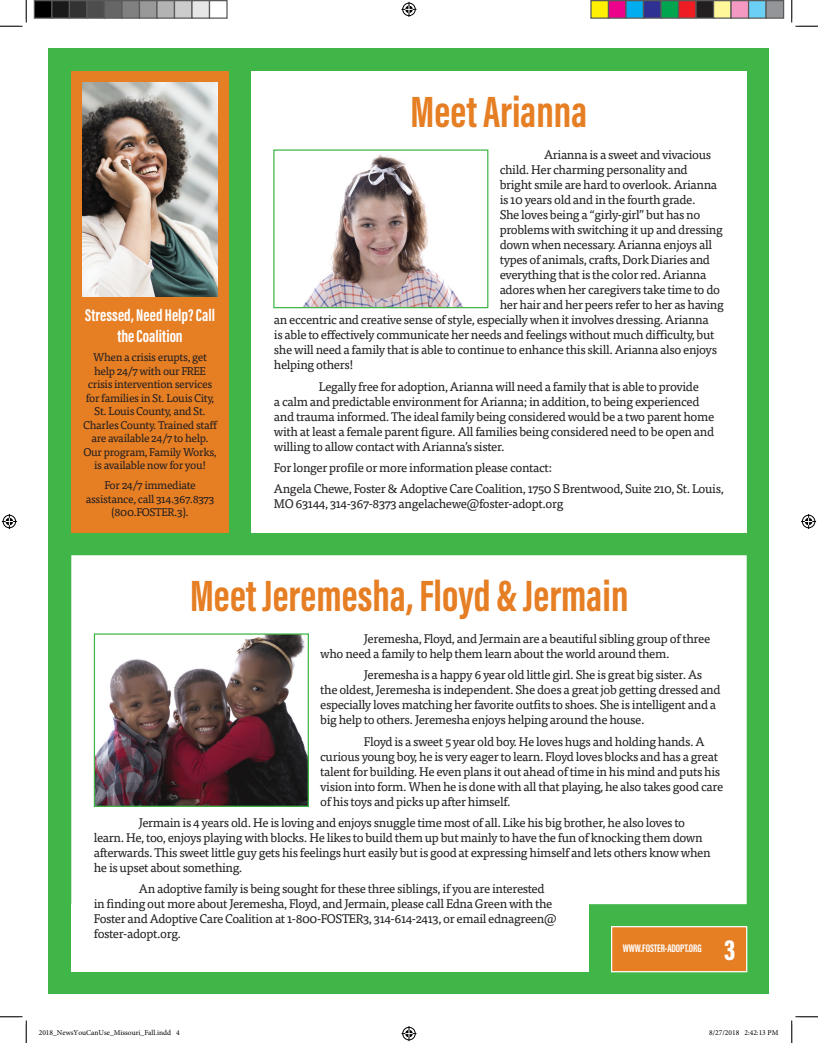
<style>
.page{position:relative;width:818px;height:1043px;background:#fff}
.page>*{position:absolute;margin:0;border:0;box-sizing:border-box;transform-origin:0 0}
.t1{font:700 45px "Acumin Pro Extra Cond";color:#e67e24}
.t2{font:900 30px "Acumin Pro Extra Cond";color:#fff}
.t3{font:700 17.5px/21px "Acumin Pro Extra Cond";color:#fff;text-align:center}
.t4{font:12.5px/15px "Tisa Pro";letter-spacing:-.03em;color:#231f20}
.t5{font:11.25px/13.5px "Tisa Pro";letter-spacing:-.03em;color:#231f20;text-align:center}
.t6{font:700 11.25px "Acumin Pro Extra Cond";letter-spacing:-.01em;color:#fff}
.t7{font:7.5px "Minion Pro";color:#000}
</style>
<div class="page">
<div style="left:49px;top:49px;width:720px;height:945px;background:#40b649"></div>
<div style="left:611px;top:926px;width:136px;height:46px;background:#e67e24;border:1px solid #fff"></div>
<div style="left:71px;top:555px;width:675px;height:349px;background:#fff"></div>
<div style="left:251px;top:71px;width:495px;height:461px;background:#fff"></div>
<div style="left:71px;top:71px;width:158px;height:461px;background:#e67e24"></div>
<div style="left:71px;top:904px;width:518px;height:67px;background:#fff"></div>
<img style="left:82px;top:82px;width:136px;height:214px">
<img style="left:303px;top:155px;width:160px;height:151px">
<div style="left:273px;top:149px;width:215px;height:159px;border:1px solid #40b649"></div>
<img style="left:96px;top:635px;width:211px;height:170px">
<div style="left:94px;top:633px;width:215px;height:174px;border:1px solid #40b649"></div>
<svg style="left:0;top:0;width:27px;height:27px"></svg>
<svg style="left:0;top:1016px;width:27px;height:26px"></svg>
<svg style="left:791px;top:0;width:27px;height:27px"></svg>
<svg style="left:791px;top:1016px;width:27px;height:26px"></svg>
<svg style="left:401px;top:2px;width:15px;height:15px"></svg>
<svg style="left:401px;top:1026px;width:15px;height:15px"></svg>
<svg style="left:2px;top:514px;width:15px;height:15px"></svg>
<svg style="left:801px;top:514px;width:15px;height:15px"></svg>
<div style="left:34px;top:1px;width:18px;height:17px;background:#000"></div>
<div style="left:34px;top:0;width:18px;height:19px;border:1px solid #595959"></div>
<div style="left:52px;top:1px;width:17px;height:17px;background:#1a1a1a"></div>
<div style="left:51px;top:0;width:19px;height:19px;border:1px solid #595959"></div>
<div style="left:69px;top:1px;width:18px;height:17px;background:#333"></div>
<div style="left:69px;top:0;width:19px;height:19px;border:1px solid #595959"></div>
<div style="left:87px;top:1px;width:17px;height:17px;background:#4d4d4d"></div>
<div style="left:86px;top:0;width:19px;height:19px;border:1px solid #595959"></div>
<div style="left:104px;top:1px;width:18px;height:17px;background:#666"></div>
<div style="left:104px;top:0;width:18px;height:19px;border:1px solid #595959"></div>
<div style="left:122px;top:1px;width:17px;height:17px;background:#808080"></div>
<div style="left:121px;top:0;width:19px;height:19px;border:1px solid #595959"></div>
<div style="left:139px;top:1px;width:18px;height:17px;background:#999"></div>
<div style="left:139px;top:0;width:19px;height:19px;border:1px solid #595959"></div>
<div style="left:157px;top:1px;width:17px;height:17px;background:#b3b3b3"></div>
<div style="left:156px;top:0;width:19px;height:19px;border:1px solid #595959"></div>
<div style="left:174px;top:1px;width:18px;height:17px;background:#ccc"></div>
<div style="left:174px;top:0;width:18px;height:19px;border:1px solid #595959"></div>
<div style="left:192px;top:1px;width:17px;height:17px;background:#e6e6e6"></div>
<div style="left:191px;top:0;width:19px;height:19px;border:1px solid #595959"></div>
<div style="left:209px;top:0;width:19px;height:19px;border:1px solid #595959"></div>
<div style="left:591px;top:1px;width:17px;height:17px;background:#fff101"></div>
<div style="left:590px;top:0;width:19px;height:19px;border:1px solid #595959"></div>
<div style="left:608px;top:1px;width:18px;height:17px;background:#ed028c"></div>
<div style="left:608px;top:0;width:18px;height:19px;border:1px solid #595959"></div>
<div style="left:626px;top:1px;width:17px;height:17px;background:#00aeef"></div>
<div style="left:625px;top:0;width:19px;height:19px;border:1px solid #595959"></div>
<div style="left:643px;top:1px;width:18px;height:17px;background:#2e3092"></div>
<div style="left:642px;top:0;width:19px;height:19px;border:1px solid #595959"></div>
<div style="left:661px;top:1px;width:17px;height:17px;background:#00a54f"></div>
<div style="left:660px;top:0;width:19px;height:19px;border:1px solid #595959"></div>
<div style="left:678px;top:1px;width:18px;height:17px;background:#ee1d23"></div>
<div style="left:678px;top:0;width:18px;height:19px;border:1px solid #595959"></div>
<div style="left:696px;top:1px;width:17px;height:17px;background:#231f20"></div>
<div style="left:695px;top:0;width:19px;height:19px;border:1px solid #595959"></div>
<div style="left:713px;top:1px;width:18px;height:17px;background:#fff79a"></div>
<div style="left:712px;top:0;width:19px;height:19px;border:1px solid #595959"></div>
<div style="left:731px;top:1px;width:17px;height:17px;background:#f499c2"></div>
<div style="left:730px;top:0;width:19px;height:19px;border:1px solid #595959"></div>
<div style="left:748px;top:1px;width:18px;height:17px;background:#6bcff6"></div>
<div style="left:748px;top:0;width:18px;height:19px;border:1px solid #595959"></div>
<div style="left:766px;top:1px;width:17px;height:17px;background:#939598"></div>
<div style="left:765px;top:0;width:19px;height:19px;border:1px solid #595959"></div>
<h3 class="t3" style="left:85px;top:304px;width:131px">Stressed, Need Help? Call the Coalition</h3>
<p class="t5" style="left:83px;top:350px;width:136px">When a crisis erupts, get help 24/7 with our FREE crisis intervention services for families in St. Louis City,<br>St. Louis County, and St.<br>Charles County. Trained staff are available 24/7 to help.<br>Our program, Family Works, is available now for you!</p>
<p class="t5" style="left:86px;top:478px;width:130px">For 24/7 immediate assistance, call 314.367.8373 (800.FOSTER.3).</p>
<h1 class="t1" style="left:410px;top:84px;width:178px">Meet Arianna</h1>
<p class="t4" style="left:544px;top:146px;width:169px">Arianna is a sweet and vivacious</p>
<p class="t4" style="left:499px;top:161px;width:189px">child. Her charming personality and</p>
<p class="t4" style="left:499px;top:176px;width:219px">bright smile are hard to overlook. Arianna</p>
<p class="t4" style="left:499px;top:191px;width:197px">is 10 years old and in the fourth grade.</p>
<p class="t4" style="left:499px;top:206px;width:202px">She loves being a “girly-girl” but has no</p>
<p class="t4" style="left:499px;top:221px;width:225px">problems with switching it up and dressing</p>
<p class="t4" style="left:499px;top:236px;width:214px">down when necessary. Arianna enjoys all</p>
<p class="t4" style="left:499px;top:251px;width:212px">types of animals, crafts, Dork Diaries and</p>
<p class="t4" style="left:499px;top:266px;width:208px">everything that is the color red. Arianna</p>
<p class="t4" style="left:499px;top:281px;width:222px">adores when her caregivers take time to do</p>
<p class="t4" style="left:499px;top:296px;width:225px">her hair and her peers refer to her as having</p>
<p class="t4" style="left:274px;top:311px;width:436px">an eccentric and creative sense of style, especially when it involves dressing. Arianna</p>
<p class="t4" style="left:274px;top:326px;width:442px">is able to effectively communicate her needs and feelings without much difficulty, but</p>
<p class="t4" style="left:274px;top:341px;width:444px">she will need a family that is able to continue to enhance this skill. Arianna also enjoys</p>
<p class="t4" style="left:274px;top:356px;width:81px">helping others!</p>
<p class="t4" style="left:274px;top:378px;width:442px;text-indent:45px">Legally free for adoption, Arianna will need a family that is able to provide<br>a calm and predictable environment for Arianna; in addition, to being experienced and trauma informed. The ideal family being considered would be a two parent home with at least a female parent figure. All families being considered need to be open and willing to allow contact with Arianna’s sister.</p>
<p class="t4" style="left:274px;top:456px;width:451px;line-height:21.2px">For longer profile or more information please contact:<br>Angela Chewe, Foster &amp; Adoptive Care Coalition, 1750 S Brentwood, Suite 210, St. Louis,</p>
<p class="t4" style="left:274px;top:495px;width:291px">MO 63144, 314-367-8373 angelachewe@foster-adopt.org</p>
<h1 class="t1" style="left:190px;top:568px;width:440px">Meet Jeremesha, Floyd &amp; Jermain</h1>
<p class="t4" style="left:320px;top:630px;width:391px;text-indent:44px">Jeremesha, Floyd, and Jermain are a beautiful sibling group of three who need a family to help them learn about the world around them.</p>
<p class="t4" style="left:320px;top:666px;width:402px;text-indent:44px">Jeremesha is a happy 6 year old little girl. She is great big sister. As the oldest, Jeremesha is independent. She does a great job getting dressed and especially loves matching her favorite outfits to shoes. She is intelligent and a big help to others. Jeremesha enjoys helping around the house.</p>
<p class="t4" style="left:320px;top:733px;width:404px;text-indent:44px">Floyd is a sweet 5 year old boy. He loves hugs and holding hands. A curious young boy, he is very eager to learn. Floyd loves blocks and has a great talent for building. He even plans it out ahead of time in his mind and puts his vision into form. When he is done with all that playing, he also takes good care of his toys and picks up after himself.</p>
<p class="t4" style="left:94px;top:814px;width:618px;text-indent:45px">Jermain is 4 years old. He is loving and enjoys snuggle time most of all. Like his big brother, he also loves to learn. He, too, enjoys playing with blocks. He likes to build them up but mainly to have the fun of knocking them down afterwards. This sweet little guy gets his feelings hurt easily but is good at expressing himself and lets others know when he is upset about something.</p>
<p class="t4" style="left:94px;top:880px;width:464px;text-indent:45px">An adoptive family is being sought for these three siblings, if you are interested in finding out more about Jeremesha, Floyd, and Jermain, please call Edna Green with the Foster and Adoptive Care Coalition at 1-800-FOSTER3, 314-614-2413, or email ednagreen@ foster-adopt.org.</p>
<h2 class="t2" style="left:724px;top:931px;width:13px">3</h2>
<p class="t6" style="left:622px;top:941px;width:80px">WWW.FOSTER-ADOPT.ORG</p>
<p class="t7" style="left:39px;top:1028px;width:143px">2018_NewsYouCanUse_Missouri_Fall.indd 4</p>
<p class="t7" style="left:709px;top:1028px;width:71px">8/27/2018 2:42:13 PM</p>
</div>
